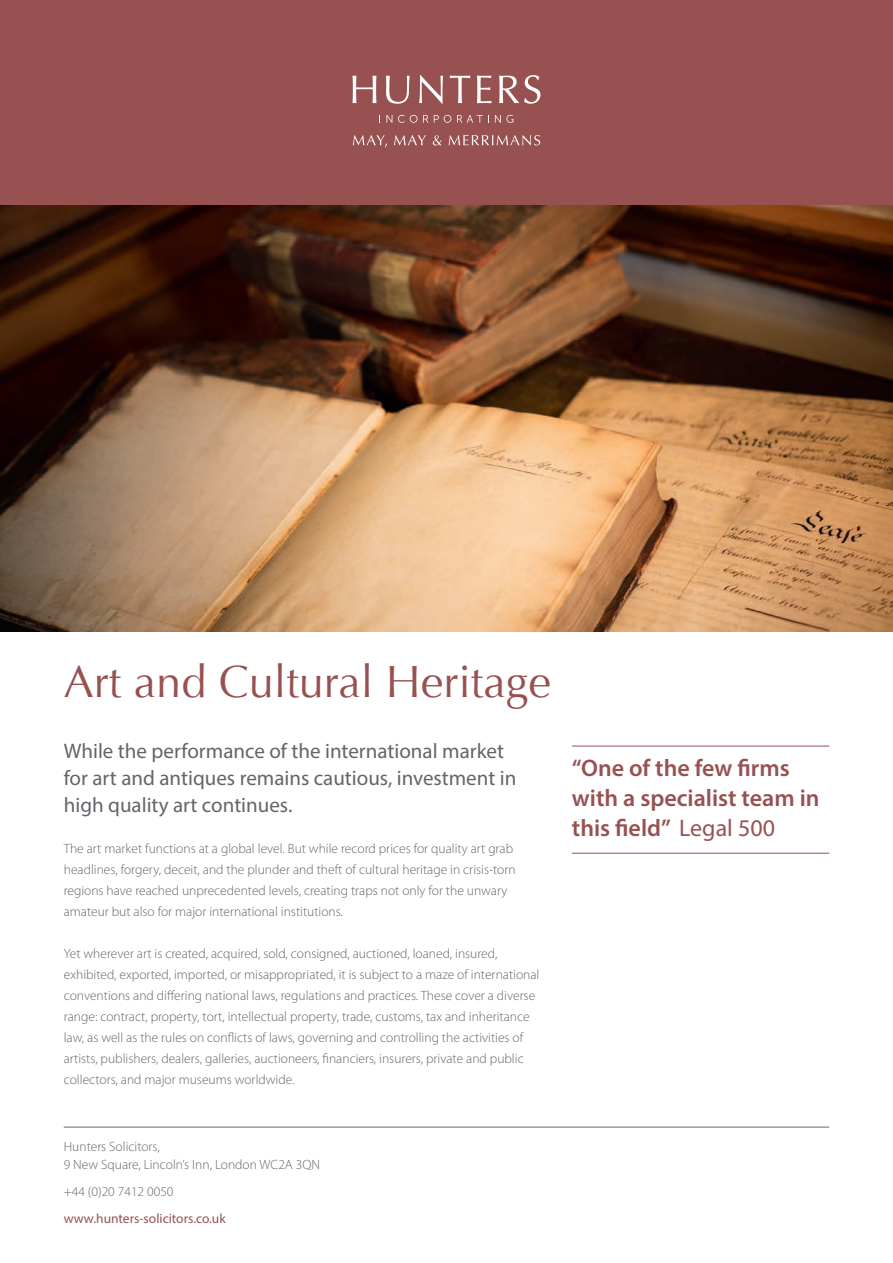
<style>
.page{position:relative;width:893px;height:1263px;background:#fff}
.page>*{position:absolute;margin:0;border:0;box-sizing:border-box;transform-origin:0 0}
.t1{font:45px "Optima";color:#985151}
.pull_quote_blue{font:600 24px/30px "Myriad Pro";color:#985151}
.para{font:21px/27px "Myriad Pro";color:#63656a}
.para-2{font:300 13.5px/21px "Myriad Pro";color:#63656a}
.t2{font:13.5px "Myriad Pro";color:#985151}
.s1{font-weight:400}
</style>
<div class="page">
<img style="left:0;top:205px;width:893px;height:426px">
<div style="left:0;top:0;width:893px;height:205px;background:#985151"></div>
<svg style="left:353px;top:135px;width:34px;height:13px"></svg>
<svg style="left:394px;top:135px;width:32px;height:10px"></svg>
<svg style="left:433px;top:135px;width:9px;height:10px"></svg>
<svg style="left:449px;top:135px;width:91px;height:10px"></svg>
<svg style="left:353px;top:76px;width:23px;height:27px"></svg>
<svg style="left:386px;top:76px;width:24px;height:28px"></svg>
<svg style="left:419px;top:75px;width:24px;height:29px"></svg>
<svg style="left:450px;top:76px;width:20px;height:27px"></svg>
<svg style="left:477px;top:76px;width:14px;height:27px"></svg>
<svg style="left:499px;top:75px;width:41px;height:29px"></svg>
<svg style="left:495px;top:115px;width:18px;height:8px"></svg>
<svg style="left:398px;top:115px;width:19px;height:8px"></svg>
<svg style="left:423px;top:115px;width:5px;height:8px"></svg>
<svg style="left:434px;top:115px;width:17px;height:8px"></svg>
<svg style="left:386px;top:115px;width:6px;height:8px"></svg>
<svg style="left:457px;top:115px;width:32px;height:8px"></svg>
<hr style="left:64px;top:1127px;width:765px;height:1px;background:#616b73">
<hr style="left:572px;top:746px;width:257px;height:1px;background:#985151">
<hr style="left:572px;top:853px;width:257px;height:1px;background:#985151">
<p class="t1" style="left:64px;top:656px;width:489px">Art and Cultural Heritage</p>
<p class="para" style="left:64px;top:737px;width:454px">While the performance of the international market for art and antiques remains cautious, investment in high quality art continues.</p>
<p class="para-2" style="left:64px;top:838px;width:453px">The art market functions at a global level. But while record prices for quality art grab headlines, forgery, deceit, and the plunder and theft of cultural heritage in crisis-torn regions have reached unprecedented levels, creating traps not only for the unwary amateur but also for major international institutions.</p>
<p class="para-2" style="left:64px;top:943px;width:477px">Yet wherever art is created, acquired, sold, consigned, auctioned, loaned, insured, exhibited, exported, imported, or misappropriated, it is subject to a maze of international conventions and differing national laws, regulations and practices. These cover a diverse range: contract, property, tort, intellectual property, trade, customs, tax and inheritance law, as well as the rules on conflicts of laws, governing and controlling the activities of artists, publishers, dealers, galleries, auctioneers, financiers, insurers, private and public collectors, and major museums worldwide.</p>
<p class="para-2" style="left:64px;top:1136px;width:98px">Hunters Solicitors,</p>
<p class="para-2" style="left:64px;top:1154px;width:258px">9 New Square, Lincoln’s Inn, London WC2A 3QN</p>
<p class="para-2" style="left:64px;top:1181px;width:111px">+44 (0)20 7412 0050</p>
<p class="t2" style="left:64px;top:1210px;width:163px">www.hunters-solicitors.co.uk</p>
<p class="pull_quote_blue" style="left:572px;top:752px;width:249px">“One of the few firms with a specialist team in this field” <span class="s1">Legal 500</span></p>
</div>
